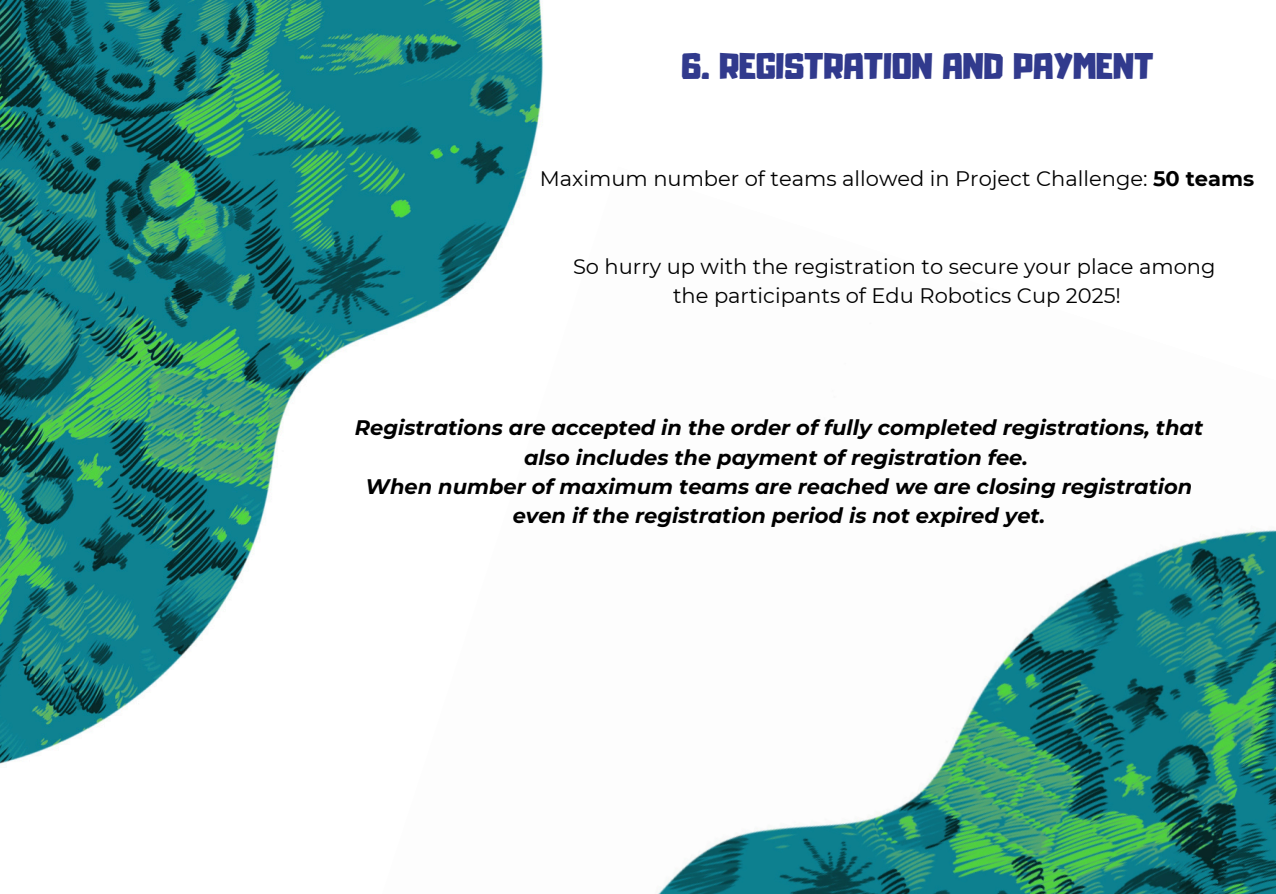
<style>
.page{position:relative;width:1276px;height:894px;background:#fff}
.page>*{position:absolute;margin:0;border:0;box-sizing:border-box;transform-origin:0 0}
.t1{font:32.55px "Adumu";color:#313a8d}
.t2{font:italic 700 21px/29.2px "Montserrat";color:#000;text-align:center}
.t3{font:21px "Montserrat";color:#000}
.s1{font-weight:700}
</style>
<div class="page">
<img style="left:0;top:0;width:543px;height:764px">
<img style="left:342px;top:166px;width:934px;height:727px">
<p class="t1" style="left:681px;top:53px;width:474px">6. REGISTRATION AND PAYMENT</p>
<h1 class="t3" style="left:540px;top:166px;width:716px">Maximum number of teams allowed in Project Challenge: <span class="s1">50 teams</span></h1>
<p class="t3" style="left:573px;top:254px;width:644px">So hurry up with the registration to secure your place among</p>
<p class="t3" style="left:673px;top:283px;width:449px">the participants of Edu Robotics Cup 2025!</p>
<p class="t2" style="left:355px;top:413px;width:850px">Registrations are accepted in the order of fully completed registrations, that also includes the payment of registration fee.<br>When number of maximum teams are reached we are closing registration even if the registration period is not expired yet.</p>
</div>
